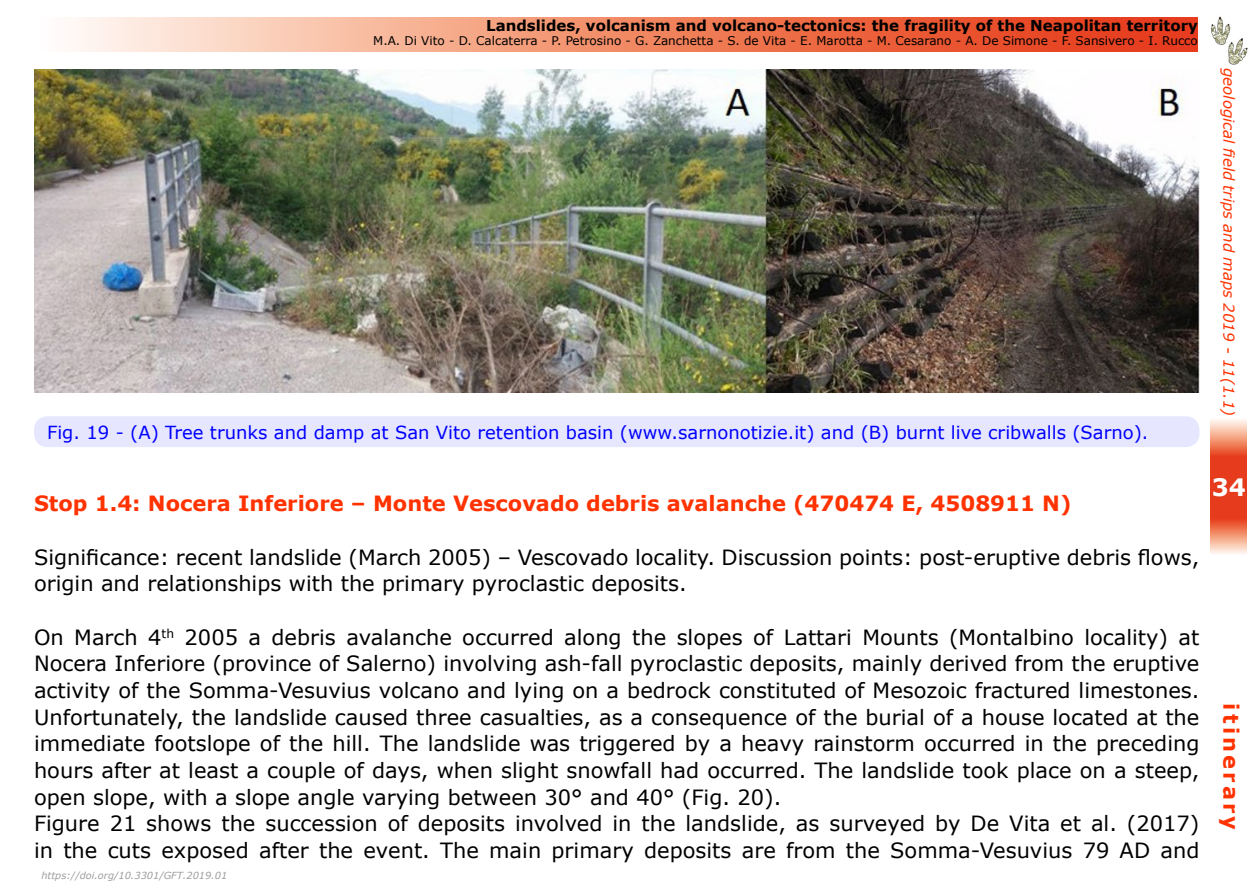
<style>
.page{position:relative;width:1259px;height:893px;background:#fff}
.page>*{position:absolute;margin:0;border:0;box-sizing:border-box;transform-origin:0 0}
.t1{font:700 24px "Verdana";color:#fff}
.t2{font:21px/26.7px "Verdana";color:#000}
.t3{font:700 21px "Verdana";color:#ff3200}
.t4{font:700 21px "Verdana";letter-spacing:.15em;color:#ff3200}
.t5{font:18px "Verdana";color:#00f}
.t6{font:700 15px "Verdana";color:#000}
.t7{font:italic 15px "Verdana";color:#ff3200}
.t8{font:12px "Verdana";color:#000}
.t9{font:italic 9.75px "Verdana";color:#9d9d9c}
</style>
<div class="page">
<svg style="left:1210px;top:420px;width:37px;height:134px"></svg>
<svg style="left:71px;top:17px;width:1126px;height:34px"></svg>
<img style="left:1211px;top:16px;width:37px;height:49px">
<img style="left:34px;top:69px;width:1165px;height:323px">
<div style="left:34px;top:416px;width:1165px;height:31px;background:#e6e6ff;border-radius:14px"></div>
<p class="t6" style="left:486px;top:15px;width:713px">Landslides, volcanism and volcano-tectonics: the fragility of the Neapolitan territory</p>
<p class="t8" style="left:373px;top:33px;width:826px">M.A. Di Vito - D. Calcaterra - P. Petrosino - G. Zanchetta - S. de Vita - E. Marotta - M. Cesarano - A. De Simone - F. Sansivero - I. Rucco</p>
<p class="t5" style="left:47px;top:421px;width:1103px">Fig. 19 - (A) Tree trunks and damp at San Vito retention basin (www.sarnonotizie.it) and (B) burnt live cribwalls (Sarno).</p>
<p class="t7" style="left:1238px;top:68px;width:350px;rotate:90deg">geological field trips and maps 2019 - 11(1.1)</p>
<p class="t3" style="left:34px;top:490px;width:1039px">Stop 1.4: Nocera Inferiore – Monte Vescovado debris avalanche (470474 E, 4508911 N)</p>
<p class="t2" style="left:34px;top:544px;width:1167px">Significance: recent landslide (March 2005) – Vescovado locality. Discussion points: post-eruptive debris flows, origin and relationships with the primary pyroclastic deposits.</p>
<p class="t2" style="left:34px;top:624px;width:1167px">On March 4<sup>th</sup> 2005 a debris avalanche occurred along the slopes of Lattari Mounts (Montalbino locality) at Nocera Inferiore (province of Salerno) involving ash-fall pyroclastic deposits, mainly derived from the eruptive activity of the Somma-Vesuvius volcano and lying on a bedrock constituted of Mesozoic fractured limestones.<br>Unfortunately, the landslide caused three casualties, as a consequence of the burial of a house located at the immediate footslope of the hill. The landslide was triggered by a heavy rainstorm occurred in the preceding hours after at least a couple of days, when slight snowfall had occurred. The landslide took place on a steep, open slope, with a slope angle varying between 30° and 40° (Fig. 20).<br>Figure 21 shows the succession of deposits involved in the landslide, as surveyed by De Vita et al. (2017) in the cuts exposed after the event. The main primary deposits are from the Somma-Vesuvius 79 AD and</p>
<p class="t9" style="left:41px;top:870px;width:187px">https://doi.org/10.3301/GFT.2019.01</p>
<p class="t1" style="left:1211px;top:471px;width:36px">34</p>
<p class="t4" style="left:1244px;top:703px;width:128px;rotate:90deg">itinerary</p>
</div>
